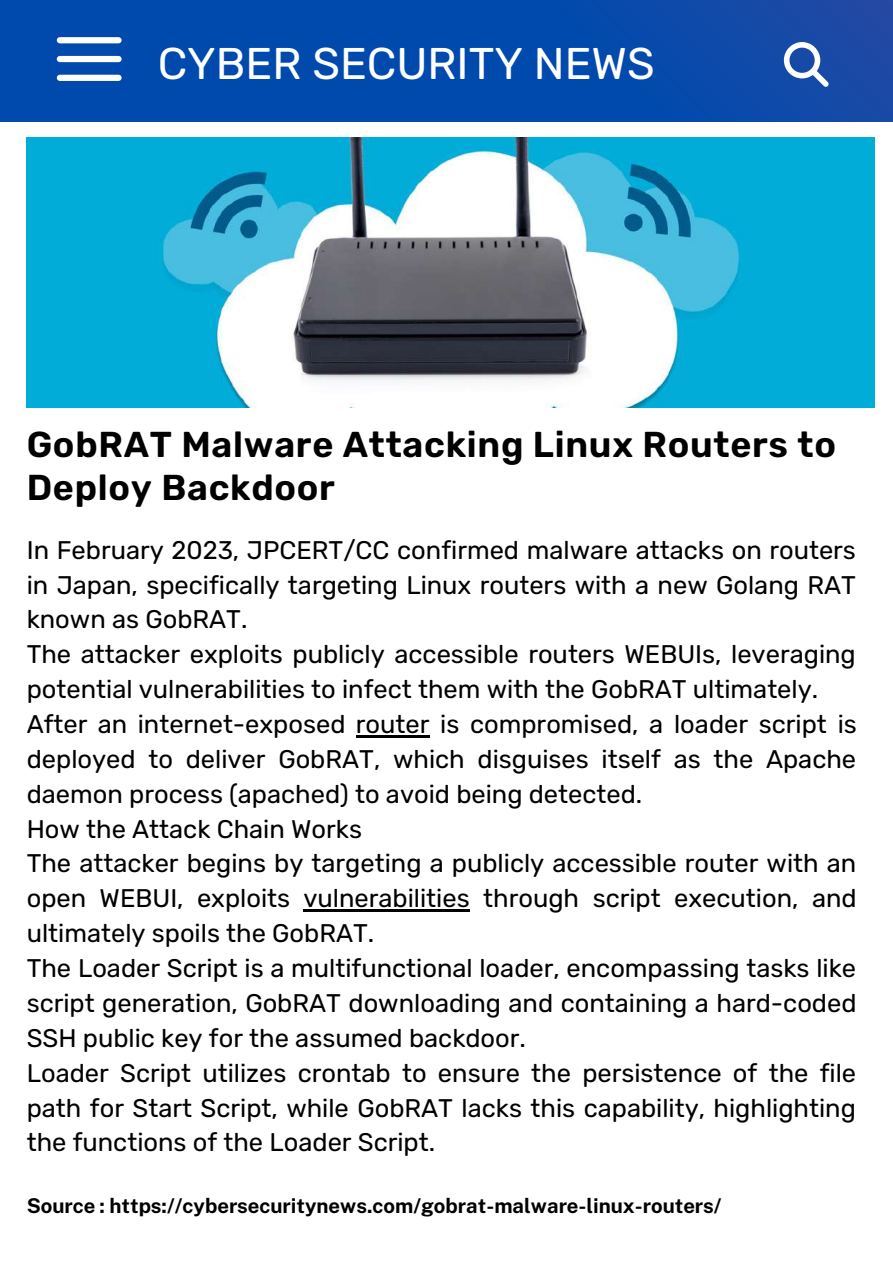
<style>
.page{position:relative;width:893px;height:1264px;background:#fff}
.page>*{position:absolute;margin:0;border:0;box-sizing:border-box;transform-origin:0 0}
.t1{font:44.4px "Rubik";color:#fff}
.t2{font:600 36px/42.8px "Rubik";letter-spacing:.02em;color:#000}
.t3{font:25.5px/34.8px "Rubik";color:#000}
.t4{font:700 20.4px "Public Sans";color:#000}
</style>
<div class="page">
<img style="left:27px;top:138px;width:847px;height:269px">
<div style="left:0;top:0;width:892px;height:121px;background:linear-gradient(to right,#004baf,#114aa8)"></div>
<div style="left:57px;top:37px;width:65px;height:6px;background:#fff;border-radius:3px"></div>
<div style="left:57px;top:56px;width:65px;height:6px;background:#fff;border-radius:3px"></div>
<div style="left:57px;top:75px;width:65px;height:6px;background:#fff;border-radius:3px"></div>
<svg style="left:783px;top:42px;width:45px;height:45px"></svg>
<hr style="left:356px;top:735px;width:73px;height:2px;background:#000">
<hr style="left:303px;top:909px;width:166px;height:2px;background:#000">
<h1 class="t1" style="left:158px;top:37px;width:498px">CYBER SECURITY NEWS</h1>
<h2 class="t2" style="left:27px;top:423px;width:810px">GobRAT Malware Attacking Linux Routers to<br>Deploy Backdoor</h2>
<p class="t3" style="left:27px;top:532px;width:831px">In February 2023, JPCERT/CC confirmed malware attacks on routers in Japan, specifically targeting Linux routers with a new Golang RAT known as GobRAT.<br>The attacker exploits publicly accessible routers WEBUIs, leveraging potential vulnerabilities to infect them with the GobRAT ultimately.<br>After an internet-exposed router is compromised, a loader script is deployed to deliver GobRAT, which disguises itself as the Apache daemon process (apached) to avoid being detected.<br>How the Attack Chain Works<br>The attacker begins by targeting a publicly accessible router with an open WEBUI, exploits vulnerabilities through script execution, and ultimately spoils the GobRAT.<br>The Loader Script is a multifunctional loader, encompassing tasks like script generation, GobRAT downloading and containing a hard-coded SSH public key for the assumed backdoor.<br>Loader Script utilizes crontab to ensure the persistence of the file path for Start Script, while GobRAT lacks this capability, highlighting the functions of the Loader Script.</p>
<p class="t4" style="left:27px;top:1193px;width:696px">Source : https://cybersecuritynews.com/gobrat-malware-linux-routers/</p>
</div>
